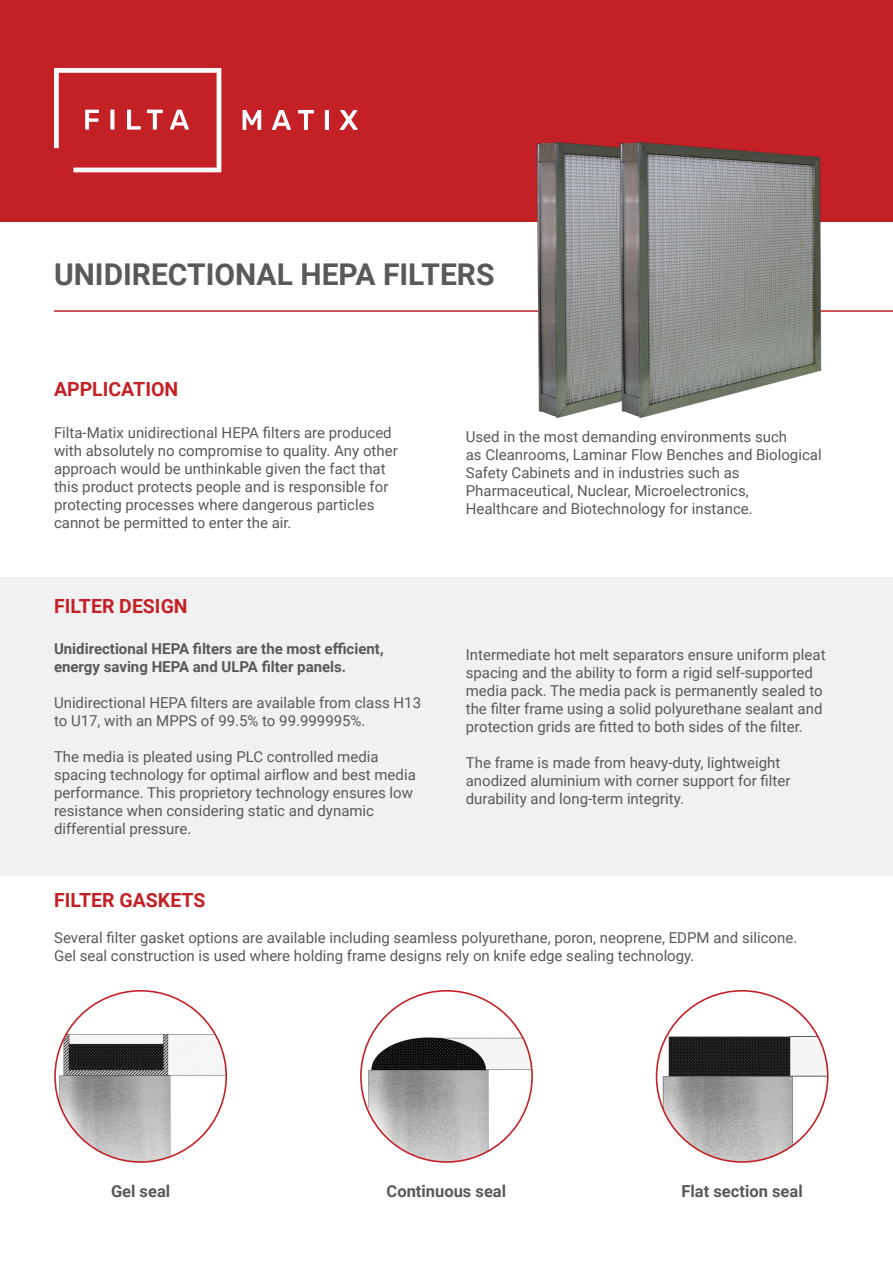
<style>
.page{position:relative;width:893px;height:1263px;background:#fff}
.page>*{position:absolute;margin:0;border:0;box-sizing:border-box;transform-origin:0 0}
.t1{font:700 30px "Roboto";color:#58595b}
.t2{font:700 19.5px "Roboto";color:#c42127}
.t3{font:700 16.5px "Roboto";color:#58595b}
.t4{font:15px/18px "Roboto";color:#58595b}
.t5{font:700 15px/18px "Roboto";color:#58595b}
</style>
<div class="page">
<div style="left:0;top:577px;width:893px;height:299px;background:#f1f1f2"></div>
<hr style="left:54px;top:310px;width:839px;height:2px;background:#c42127">
<div style="left:0;top:0;width:893px;height:221px;background:#c42127"></div>
<svg style="left:54px;top:68px;width:167px;height:104px"></svg>
<svg style="left:243px;top:110px;width:18px;height:20px"></svg>
<svg style="left:272px;top:110px;width:19px;height:20px"></svg>
<svg style="left:298px;top:110px;width:16px;height:20px"></svg>
<svg style="left:325px;top:110px;width:4px;height:20px"></svg>
<svg style="left:340px;top:110px;width:18px;height:20px"></svg>
<img style="left:55px;top:991px;width:171px;height:171px;border-radius:86px">
<img style="left:518px;top:142px;width:83px;height:276px">
<img style="left:601px;top:142px;width:263px;height:276px">
<img style="left:361px;top:991px;width:171px;height:171px;border-radius:86px">
<img style="left:656px;top:991px;width:172px;height:171px;border-radius:86px">
<h1 class="t1" style="left:54px;top:253px;width:442px">UNIDIRECTIONAL HEPA FILTERS</h1>
<h2 class="t2" style="left:54px;top:376px;width:126px">APPLICATION</h2>
<p class="t4" style="left:54px;top:423px;width:345px">Filta-Matix unidirectional HEPA filters are produced with absolutely no compromise to quality. Any other approach would be unthinkable given the fact that this product protects people and is responsible for protecting processes where dangerous particles cannot be permitted to enter the air.</p>
<p class="t4" style="left:466px;top:427px;width:357px">Used in the most demanding environments such<br>as Cleanrooms, Laminar Flow Benches and Biological Safety Cabinets and in industries such as Pharmaceutical, Nuclear, Microelectronics, Healthcare and Biotechnology for instance.</p>
<h2 class="t2" style="left:54px;top:592px;width:135px">FILTER DESIGN</h2>
<p class="t5" style="left:54px;top:639px;width:331px">Unidirectional HEPA filters are the most efficient, energy saving HEPA and ULPA filter panels.</p>
<p class="t4" style="left:54px;top:693px;width:369px">Unidirectional HEPA filters are available from class H13 to U17, with an MPPS of 99.5% to 99.999995%.</p>
<p class="t4" style="left:54px;top:747px;width:363px">The media is pleated using PLC controlled media spacing technology for optimal airflow and best media performance. This proprietory technology ensures low resistance when considering static and dynamic differential pressure.</p>
<p class="t4" style="left:466px;top:645px;width:361px">Intermediate hot melt separators ensure uniform pleat spacing and the ability to form a rigid self-supported media pack. The media pack is permanently sealed to the filter frame using a solid polyurethane sealant and protection grids are fitted to both sides of the filter.</p>
<p class="t4" style="left:466px;top:753px;width:326px">The frame is made from heavy-duty, lightweight anodized aluminium with corner support for filter durability and long-term integrity.</p>
<h2 class="t2" style="left:54px;top:887px;width:153px">FILTER GASKETS</h2>
<p class="t4" style="left:54px;top:928px;width:744px">Several filter gasket options are available including seamless polyurethane, poron, neoprene, EDPM and silicone.<br>Gel seal construction is used where holding frame designs rely on knife edge sealing technology.</p>
<p class="t3" style="left:111px;top:1179px;width:61px">Gel seal</p>
<p class="t3" style="left:387px;top:1179px;width:121px">Continuous seal</p>
<p class="t3" style="left:681px;top:1179px;width:123px">Flat section seal</p>
</div>
